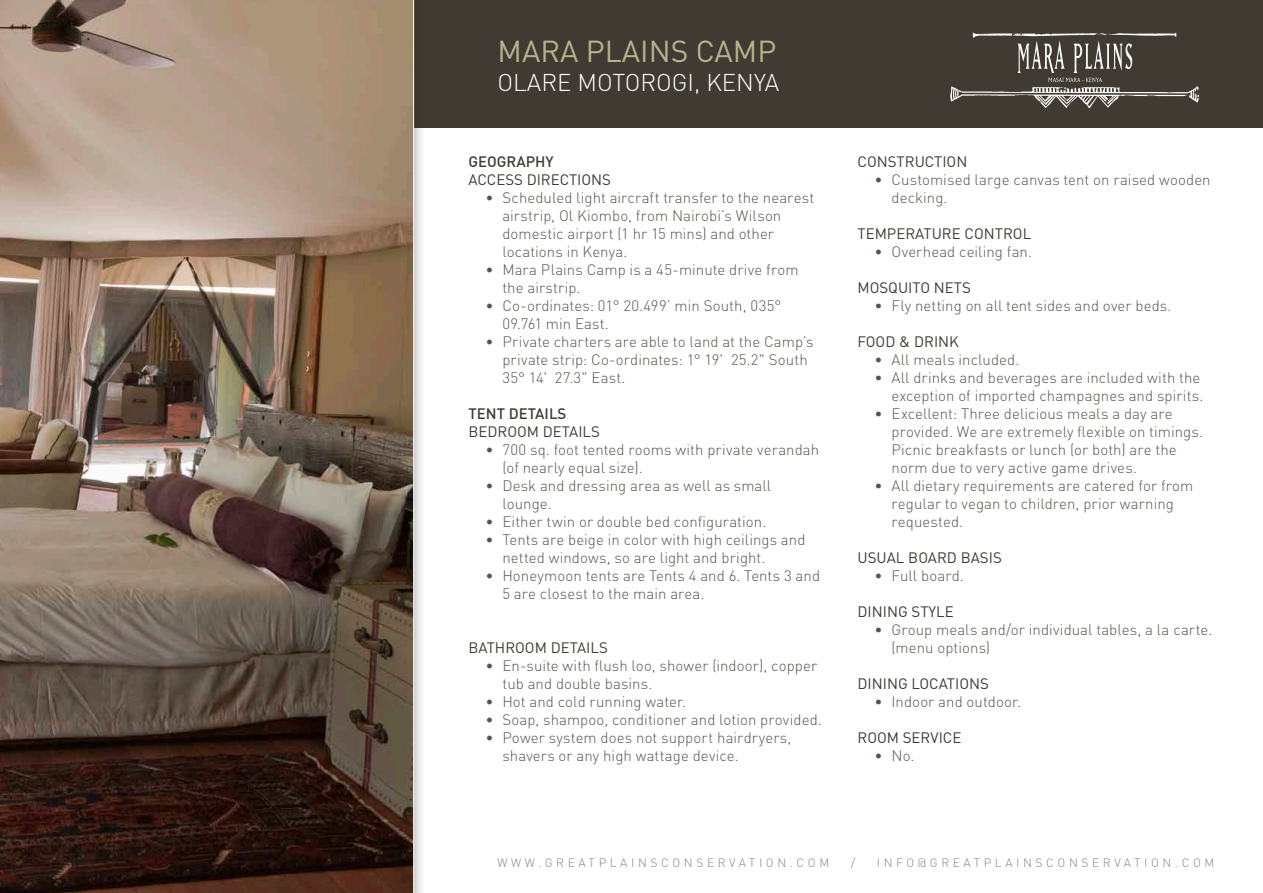
<style>
.page{position:relative;width:1263px;height:893px;background:#fff}
.page>*{position:absolute;margin:0;border:0;box-sizing:border-box;transform-origin:0 0}
.t1{font:30px "DIN";color:#b5b38c}
.t2{font:300 24px "DIN";color:#fff}
.t3{font:300 15px/18px "DIN";letter-spacing:.005em;color:#5b544b}
.t4{font:15px "DIN";color:#403a32}
.t5{font:500 15px "DIN";color:#403a32}
.t6{font:300 12px "DIN";letter-spacing:.3em;color:#8b837e}
</style>
<div class="page">
<div style="left:414px;top:0;width:849px;height:128px;background:#403a32"></div>
<svg style="left:950px;top:32px;width:249px;height:76px"></svg>
<div style="left:0;top:0;width:425px;height:893px;background:#231f20;opacity:.45"></div>
<svg style="left:0;top:0;width:414px;height:893px;background:#7a6658"></svg>
<h1 class="t1" style="left:497px;top:32px;width:280px">MARA PLAINS CAMP</h1>
<h2 class="t2" style="left:497px;top:67px;width:283px">OLARE MOTOROGI, KENYA</h2>
<p class="t5" style="left:468px;top:152px;width:87px">GEOGRAPHY</p>
<p class="t4" style="left:468px;top:170px;width:144px">ACCESS DIRECTIONS</p>
<p class="t3" style="left:502px;top:188px;width:313px;text-indent:-17px">• Scheduled light aircraft transfer to the nearest airstrip, Ol Kiombo, from Nairobi’s Wilson domestic airport (1 hr 15 mins) and other locations in Kenya.</p>
<p class="t3" style="left:502px;top:260px;width:298px;text-indent:-17px">• Mara Plains Camp is a 45-minute drive from the airstrip.</p>
<p class="t3" style="left:502px;top:296px;width:280px;text-indent:-17px">• Co-ordinates: 01° 20.499’ min South, 035°<br>09.761 min East.</p>
<p class="t3" style="left:502px;top:332px;width:313px;text-indent:-17px">• Private charters are able to land at the Camp’s private strip: Co-ordinates: 1° 19' 25.2" South<br>35° 14' 27.3" East.</p>
<p class="t5" style="left:468px;top:404px;width:100px">TENT DETAILS</p>
<p class="t4" style="left:468px;top:422px;width:133px">BEDROOM DETAILS</p>
<p class="t3" style="left:502px;top:440px;width:318px;text-indent:-17px">• 700 sq. foot tented rooms with private verandah (of nearly equal size).</p>
<p class="t3" style="left:502px;top:476px;width:270px;text-indent:-17px">• Desk and dressing area as well as small lounge.</p>
<p class="t3" style="left:485px;top:512px;width:282px">• Either twin or double bed configuration.</p>
<p class="t3" style="left:502px;top:530px;width:305px;text-indent:-17px">• Tents are beige in color with high ceilings and netted windows, so are light and bright.</p>
<p class="t3" style="left:502px;top:566px;width:319px;text-indent:-17px">• Honeymoon tents are Tents 4 and 6. Tents 3 and<br>5 are closest to the main area.</p>
<p class="t4" style="left:468px;top:638px;width:141px">BATHROOM DETAILS</p>
<p class="t3" style="left:502px;top:656px;width:316px;text-indent:-17px">• En-suite with flush loo, shower (indoor), copper tub and double basins.</p>
<p class="t3" style="left:485px;top:692px;width:202px">• Hot and cold running water.</p>
<p class="t3" style="left:485px;top:710px;width:338px">• Soap, shampoo, conditioner and lotion provided.</p>
<p class="t3" style="left:502px;top:728px;width:291px;text-indent:-17px">• Power system does not support hairdryers, shavers or any high wattage device.</p>
<p class="t4" style="left:857px;top:152px;width:111px">CONSTRUCTION</p>
<p class="t3" style="left:891px;top:170px;width:321px;text-indent:-17px">• Customised large canvas tent on raised wooden decking.</p>
<p class="t4" style="left:857px;top:224px;width:175px">TEMPERATURE CONTROL</p>
<p class="t3" style="left:874px;top:242px;width:159px">• Overhead ceiling fan.</p>
<p class="t4" style="left:857px;top:278px;width:115px">MOSQUITO NETS</p>
<p class="t3" style="left:874px;top:296px;width:299px">• Fly netting on all tent sides and over beds.</p>
<p class="t4" style="left:857px;top:332px;width:103px">FOOD &amp; DRINK</p>
<p class="t3" style="left:874px;top:350px;width:146px">• All meals included.</p>
<p class="t3" style="left:874px;top:368px;width:331px;text-align:right">• All drinks and beverages are included with the exception of imported champagnes and spirits.</p>
<p class="t3" style="left:891px;top:404px;width:313px;text-indent:-17px">• Excellent: Three delicious meals a day are provided. We are extremely flexible on timings.<br>Picnic breakfasts or lunch (or both) are the norm due to very active game drives.</p>
<p class="t3" style="left:891px;top:476px;width:303px;text-indent:-17px">• All dietary requirements are catered for from regular to vegan to children, prior warning requested.</p>
<p class="t4" style="left:857px;top:548px;width:146px">USUAL BOARD BASIS</p>
<p class="t3" style="left:874px;top:566px;width:91px">• Full board.</p>
<p class="t4" style="left:857px;top:602px;width:98px">DINING STYLE</p>
<p class="t3" style="left:891px;top:620px;width:322px;text-indent:-17px">• Group meals and/or individual tables, a la carte. (menu options)</p>
<p class="t4" style="left:857px;top:674px;width:133px">DINING LOCATIONS</p>
<p class="t3" style="left:874px;top:692px;width:148px">• Indoor and outdoor.</p>
<p class="t4" style="left:857px;top:728px;width:105px">ROOM SERVICE</p>
<p class="t3" style="left:874px;top:746px;width:42px">• No.</p>
<p class="t6" style="left:497px;top:855px;width:333px">WWW.GREATPLAINSCONSERVATION.COM</p>
<p class="t6" style="left:851px;top:855px;width:6px">/</p>
<p class="t6" style="left:877px;top:855px;width:339px">INFO@GREATPLAINSCONSERVATION.COM</p>
</div>
